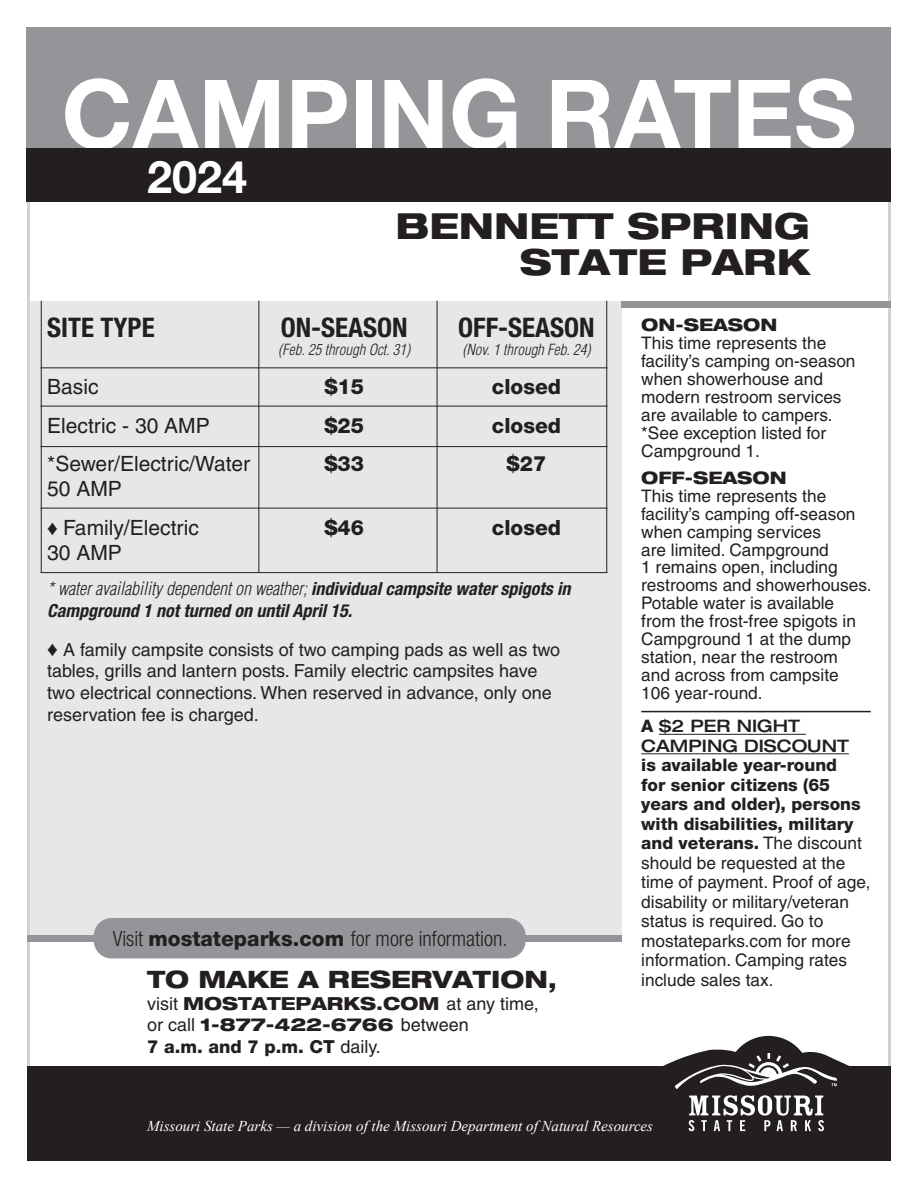
<style>
.page{position:relative;width:918px;height:1188px;background:#fff}
.page>*{position:absolute;margin:0;border:0;box-sizing:border-box;transform-origin:0 0}
.t1{font:700 96px "Helvetica Neue LT Std";color:#fff}
.t2{font:700 45px "Helvetica Neue LT Std";color:#fff}
.t3{font:800 expanded 36px/36px "Helvetica Neue";color:#231f20;text-align:right}
.t4{font:700 condensed 27px "Helvetica Neue LT Std";color:#231f20}
.t5{font:800 expanded 24px "Helvetica Neue";color:#231f20}
.t6{font:21px "Helvetica";color:#231f20}
.t7{font:300 condensed 21px "Helvetica Neue LT Std";color:#231f20}
.t8{font:800 21px "Helvetica Neue LT Std";color:#231f20}
.t9{font:18px/21.6px "Helvetica";color:#231f20}
.t10{font:italic 700 condensed 18px/21.6px "Helvetica Neue LT Std";color:#231f20}
.t11{font:800 expanded 18px/21.6px "Helvetica Neue";color:#231f20}
.t12{font:800 18px "Helvetica Neue LT Std";color:#231f20}
.t13{font:17.25px/18px "Helvetica";color:#231f20}
.t14{font:800 expanded 17.25px "Helvetica Neue";color:#231f20}
.t15{font:italic 15px "Times New Roman";color:#fff}
.t16{font:italic 300 condensed 15px "Helvetica LT Std";color:#231f20}
.s1{font-family:"Times New Roman"}
.s2{font-family:"Helvetica LT Std";font-weight:300}
.s3{font-family:"Times New Roman";font-size:21px}
.s4{font-weight:800;font-stretch:normal}
.s5{font-family:"Helvetica";font-weight:400;font-stretch:normal}
.s6{font-family:"Helvetica";font-weight:400}
.s7{font-family:"Helvetica Neue LT Std";font-weight:800}
.s8{font-family:"Helvetica Neue";font-weight:500;font-stretch:expanded}
</style>
<div class="page">
<div style="left:27px;top:301px;width:594px;height:637px;background:#e6e7e9"></div>
<div style="left:27px;top:27px;width:864px;height:121px;background:#939598"></div>
<div style="left:621px;top:301px;width:270px;height:7px;background:#939598"></div>
<div style="left:27px;top:935px;width:594px;height:7px;background:#939598"></div>
<div style="left:27px;top:148px;width:864px;height:54px;background:#231f20"></div>
<div style="left:27px;top:1066px;width:864px;height:95px;background:#231f20"></div>
<svg style="left:663px;top:1036px;width:186px;height:96px"></svg>
<div style="left:94px;top:918px;width:432px;height:40px;background:#939598;border-radius:18px"></div>
<hr style="left:41px;top:406px;width:567px;height:1px;background:#231f20">
<hr style="left:41px;top:446px;width:567px;height:1px;background:#231f20">
<hr style="left:41px;top:508px;width:567px;height:1px;background:#231f20">
<hr style="left:41px;top:572px;width:567px;height:1px;background:#231f20">
<hr style="left:41px;top:367px;width:567px;height:1px;background:#231f20">
<hr style="left:641px;top:711px;width:230px;height:1px;background:#231f20">
<hr style="left:659px;top:734px;width:147px;height:1px;background:#231f20">
<hr style="left:641px;top:753px;width:208px;height:1px;background:#231f20">
<hr style="left:437px;top:301px;width:1px;height:271px;background:#231f20">
<hr style="left:258px;top:301px;width:1px;height:271px;background:#231f20">
<hr style="left:41px;top:301px;width:1px;height:271px;background:#231f20">
<hr style="left:606px;top:301px;width:1px;height:271px;background:#231f20">
<h1 class="t1" style="left:62px;top:55px;width:796px">CAMPING RATES</h1>
<h2 class="t2" style="left:147px;top:149px;width:102px">2024</h2>
<p class="t3" style="left:395px;top:207px;width:416px">BENNETT SPRING<br>STATE PARK</p>
<p class="t4" style="left:47px;top:311px;width:109px">SITE TYPE</p>
<p class="t4" style="left:281px;top:311px;width:129px">ON-SEASON</p>
<p class="t4" style="left:458px;top:311px;width:138px">OFF-SEASON</p>
<p class="t16" style="left:278px;top:340px;width:134px">(Feb. 25 through Oct. 31)</p>
<p class="t16" style="left:462px;top:340px;width:130px">(Nov. 1 through Feb. 24)</p>
<p class="t6" style="left:47px;top:374px;width:53px">Basic</p>
<p class="t8" style="left:324px;top:374px;width:41px">$15</p>
<p class="t8" style="left:492px;top:374px;width:71px">closed</p>
<p class="t6" style="left:47px;top:413px;width:164px">Electric - 30 AMP</p>
<p class="t8" style="left:324px;top:413px;width:41px">$25</p>
<p class="t8" style="left:492px;top:413px;width:71px">closed</p>
<p class="t6" style="left:47px;top:452px;width:205px">*Sewer/Electric/Water</p>
<p class="t8" style="left:324px;top:451px;width:41px">$33</p>
<p class="t8" style="left:507px;top:451px;width:41px">$27</p>
<p class="t6" style="left:47px;top:477px;width:76px">50 AMP</p>
<p class="t6" style="left:47px;top:516px;width:153px"><span class="s1">♦</span> Family/Electric</p>
<p class="t8" style="left:324px;top:515px;width:41px">$46</p>
<p class="t8" style="left:492px;top:515px;width:71px">closed</p>
<p class="t6" style="left:47px;top:541px;width:76px">30 AMP</p>
<p class="t10" style="left:47px;top:578px;width:525px"><span class="s2">* water availability dependent on weather;</span> individual campsite water spigots in<br>Campground 1 not turned on until April 15.</p>
<p class="t9" style="left:47px;top:639px;width:515px"><span class="s3">♦</span> A family campsite consists of two camping pads as well as two tables, grills and lantern posts. Family electric campsites have two electrical connections. When reserved in advance, only one reservation fee is charged.</p>
<p class="t7" style="left:113px;top:926px;width:396px">Visit <span class="s4">mostateparks.com</span> for more information.</p>
<h3 class="t5" style="left:147px;top:964px;width:412px">TO MAKE A RESERVATION,</h3>
<p class="t11" style="left:147px;top:992px;width:393px"><span class="s5">visit</span> MOSTATEPARKS.COM <span class="s5">at any time, or call</span> 1-877-422-6766 <span class="s5">between</span></p>
<p class="t12" style="left:147px;top:1036px;width:235px">7 a.m. and 7 p.m. CT <span class="s6">daily.</span></p>
<p class="t14" style="left:641px;top:314px;width:138px">ON-SEASON</p>
<p class="t13" style="left:641px;top:334px;width:216px">This time represents the facility’s camping on-season when showerhouse and modern restroom services are available to campers. *See exception listed for<br>Campground 1.</p>
<p class="t14" style="left:641px;top:466px;width:147px">OFF-SEASON</p>
<p class="t13" style="left:641px;top:486px;width:232px">This time represents the facility’s camping off-season when camping services<br>are limited. Campground<br>1 remains open, including restrooms and showerhouses.<br>Potable water is available from the frost-free spigots in<br>Campground 1 at the dump station, near the restroom<br>and across from campsite<br>106 year-round.</p>
<p class="t13" style="left:641px;top:717px;width:231px;line-height:19.5px"><span class="s7">A</span> <span class="s8">$2 PER NIGHT<br>CAMPING DISCOUNT<br></span><span class="s7">is available year-round<br>for senior citizens (65 years and older), persons with disabilities, military and veterans.</span> The discount should be requested at the time of payment. Proof of age, disability or military/veteran status is required. Go to mostateparks.com for more information. Camping rates include sales tax.</p>
<p class="t15" style="left:147px;top:1116px;width:508px">Missouri State Parks — a division of the Missouri Department of Natural Resources</p>
</div>
